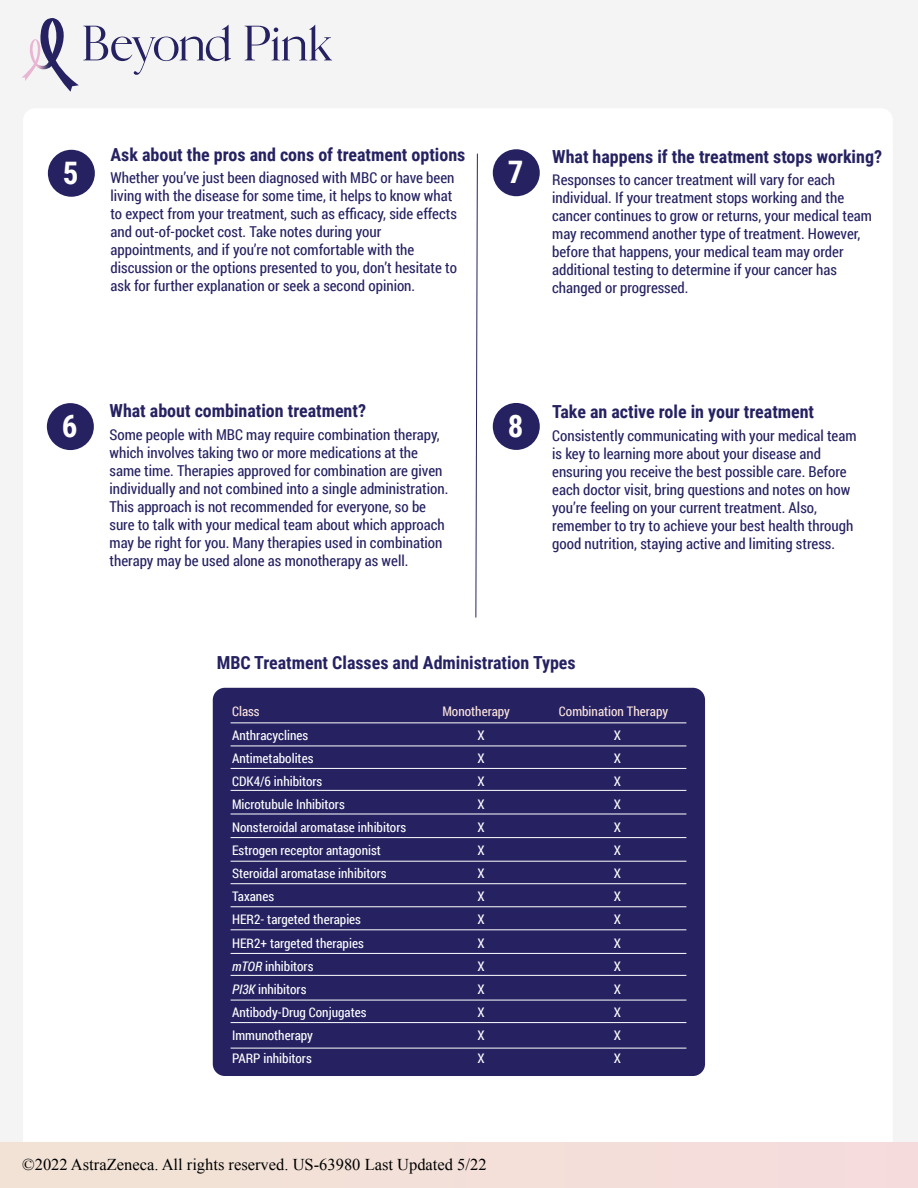
<style>
.page{position:relative;width:918px;height:1188px;background:#f4f4f4}
.page>*{position:absolute;margin:0;border:0;box-sizing:border-box;transform-origin:0 0}
.t1{font:700 31.05px "Roboto Condensed";color:#fff}
.t2{font:700 18px "Roboto Condensed";color:#262262}
.t3{font:16.5px "Times New Roman";color:#000}
.t4{font:15px/18px "Roboto Condensed";color:#262262}
.t5{font:13.2px "Roboto Condensed";color:#fff}
.t6{font:13.2px "Roboto Condensed";color:#fde5de}
.s1{font-style:italic}
</style>
<div class="page">
<div style="left:23px;top:109px;width:870px;height:1034px;background:#fff"></div>
<svg style="left:475px;top:153px;width:3px;height:465px"></svg>
<div style="left:47px;top:403px;width:47px;height:47px;background:#262262;border-radius:50%"></div>
<div style="left:48px;top:150px;width:47px;height:47px;background:#262262;border-radius:50%"></div>
<div style="left:493px;top:403px;width:47px;height:47px;background:#262262;border-radius:50%"></div>
<div style="left:493px;top:149px;width:47px;height:47px;background:#262262;border-radius:50%"></div>
<svg style="left:245px;top:25px;width:87px;height:35px"></svg>
<svg style="left:22px;top:18px;width:209px;height:74px"></svg>
<div style="left:0;top:1143px;width:918px;height:45px;background:#f3dfd9"></div>
<div style="left:213px;top:688px;width:492px;height:388px;background:#262262;border-radius:12px"></div>
<hr style="left:231px;top:722px;width:455px;height:1px;background:#fff">
<hr style="left:231px;top:746px;width:455px;height:1px;background:#fff">
<hr style="left:231px;top:768px;width:455px;height:1px;background:#fff">
<hr style="left:231px;top:790px;width:455px;height:1px;background:#fff">
<hr style="left:231px;top:814px;width:455px;height:1px;background:#fff">
<hr style="left:231px;top:837px;width:455px;height:1px;background:#fff">
<hr style="left:231px;top:861px;width:455px;height:1px;background:#fff">
<hr style="left:231px;top:883px;width:455px;height:1px;background:#fff">
<hr style="left:231px;top:907px;width:455px;height:1px;background:#fff">
<hr style="left:231px;top:930px;width:455px;height:1px;background:#fff">
<hr style="left:231px;top:953px;width:455px;height:1px;background:#fff">
<hr style="left:231px;top:975px;width:455px;height:1px;background:#fff">
<hr style="left:231px;top:1000px;width:455px;height:1px;background:#fff">
<hr style="left:231px;top:1022px;width:455px;height:1px;background:#fff">
<hr style="left:231px;top:1048px;width:455px;height:1px;background:#fff">
<h1 class="t1" style="left:63px;top:151px;width:17px">5</h1>
<p class="t2" style="left:111px;top:142px;width:356px">Ask about the pros and cons of treatment options</p>
<p class="t4" style="left:111px;top:168px;width:348px">Whether you’ve just been diagnosed with MBC or have been living with the disease for some time, it helps to know what to expect from your treatment, such as efficacy, side effects and out-of-pocket cost. Take notes during your appointments, and if you’re not comfortable with the discussion or the options presented to you, don’t hesitate to ask for further explanation or seek a second opinion.</p>
<h1 class="t1" style="left:508px;top:150px;width:17px">7</h1>
<p class="t2" style="left:552px;top:144px;width:331px">What happens if the treatment stops working?</p>
<p class="t4" style="left:552px;top:171px;width:321px">Responses to cancer treatment will vary for each individual. If your treatment stops working and the cancer continues to grow or returns, your medical team may recommend another type of treatment. However, before that happens, your medical team may order additional testing to determine if your cancer has changed or progressed.</p>
<h1 class="t1" style="left:62px;top:404px;width:17px">6</h1>
<p class="t2" style="left:110px;top:398px;width:258px">What about combination treatment?</p>
<p class="t4" style="left:110px;top:425px;width:340px">Some people with MBC may require combination therapy, which involves taking two or more medications at the same time. Therapies approved for combination are given individually and not combined into a single administration.<br>This approach is not recommended for everyone, so be sure to talk with your medical team about which approach may be right for you. Many therapies used in combination therapy may be used alone as monotherapy as well.</p>
<h1 class="t1" style="left:508px;top:404px;width:17px">8</h1>
<p class="t2" style="left:552px;top:399px;width:263px">Take an active role in your treatment</p>
<p class="t4" style="left:552px;top:426px;width:306px">Consistently communicating with your medical team is key to learning more about your disease and ensuring you receive the best possible care. Before each doctor visit, bring questions and notes on how you’re feeling on your current treatment. Also, remember to try to achieve your best health through good nutrition, staying active and limiting stress.</p>
<p class="t2" style="left:217px;top:650px;width:360px">MBC Treatment Classes and Administration Types</p>
<p class="t6" style="left:232px;top:703px;width:29px">Class</p>
<p class="t6" style="left:442px;top:703px;width:69px">Monotherapy</p>
<p class="t6" style="left:559px;top:703px;width:111px">Combination Therapy</p>
<p class="t5" style="left:232px;top:726px;width:78px">Anthracyclines</p>
<p class="t5" style="left:478px;top:726px;width:9px">X</p>
<p class="t5" style="left:614px;top:726px;width:9px">X</p>
<p class="t5" style="left:232px;top:749px;width:83px">Antimetabolites</p>
<p class="t5" style="left:478px;top:749px;width:9px">X</p>
<p class="t5" style="left:614px;top:749px;width:9px">X</p>
<p class="t5" style="left:232px;top:772px;width:92px">CDK4/6 inhibitors</p>
<p class="t5" style="left:478px;top:772px;width:9px">X</p>
<p class="t5" style="left:614px;top:772px;width:9px">X</p>
<p class="t5" style="left:232px;top:795px;width:114px">Microtubule Inhibitors</p>
<p class="t5" style="left:478px;top:795px;width:9px">X</p>
<p class="t5" style="left:614px;top:795px;width:9px">X</p>
<p class="t5" style="left:232px;top:818px;width:176px">Nonsteroidal aromatase inhibitors</p>
<p class="t5" style="left:478px;top:818px;width:9px">X</p>
<p class="t5" style="left:614px;top:818px;width:9px">X</p>
<p class="t5" style="left:232px;top:841px;width:150px">Estrogen receptor antagonist</p>
<p class="t5" style="left:478px;top:841px;width:9px">X</p>
<p class="t5" style="left:614px;top:841px;width:9px">X</p>
<p class="t5" style="left:232px;top:864px;width:156px">Steroidal aromatase inhibitors</p>
<p class="t5" style="left:478px;top:864px;width:9px">X</p>
<p class="t5" style="left:614px;top:864px;width:9px">X</p>
<p class="t5" style="left:232px;top:887px;width:44px">Taxanes</p>
<p class="t5" style="left:478px;top:887px;width:9px">X</p>
<p class="t5" style="left:614px;top:887px;width:9px">X</p>
<p class="t5" style="left:232px;top:911px;width:131px">HER2- targeted therapies</p>
<p class="t5" style="left:478px;top:911px;width:9px">X</p>
<p class="t5" style="left:614px;top:911px;width:9px">X</p>
<p class="t5" style="left:232px;top:934px;width:133px">HER2+ targeted therapies</p>
<p class="t5" style="left:478px;top:934px;width:9px">X</p>
<p class="t5" style="left:614px;top:934px;width:9px">X</p>
<p class="t5" style="left:232px;top:957px;width:83px"><span class="s1">mTOR</span> inhibitors</p>
<p class="t5" style="left:478px;top:957px;width:9px">X</p>
<p class="t5" style="left:614px;top:957px;width:9px">X</p>
<p class="t5" style="left:232px;top:980px;width:76px"><span class="s1">PI3K</span> inhibitors</p>
<p class="t5" style="left:478px;top:980px;width:9px">X</p>
<p class="t5" style="left:614px;top:980px;width:9px">X</p>
<p class="t5" style="left:232px;top:1003px;width:136px">Antibody-Drug Conjugates</p>
<p class="t5" style="left:478px;top:1003px;width:9px">X</p>
<p class="t5" style="left:614px;top:1003px;width:9px">X</p>
<p class="t5" style="left:232px;top:1026px;width:83px">Immunotherapy</p>
<p class="t5" style="left:478px;top:1026px;width:9px">X</p>
<p class="t5" style="left:614px;top:1026px;width:9px">X</p>
<p class="t5" style="left:232px;top:1049px;width:81px">PARP inhibitors</p>
<p class="t5" style="left:478px;top:1049px;width:9px">X</p>
<p class="t5" style="left:614px;top:1049px;width:9px">X</p>
<p class="t3" style="left:22px;top:1154px;width:466px">©2022 AstraZeneca. All rights reserved. US-63980 Last Updated 5/22</p>
</div>
